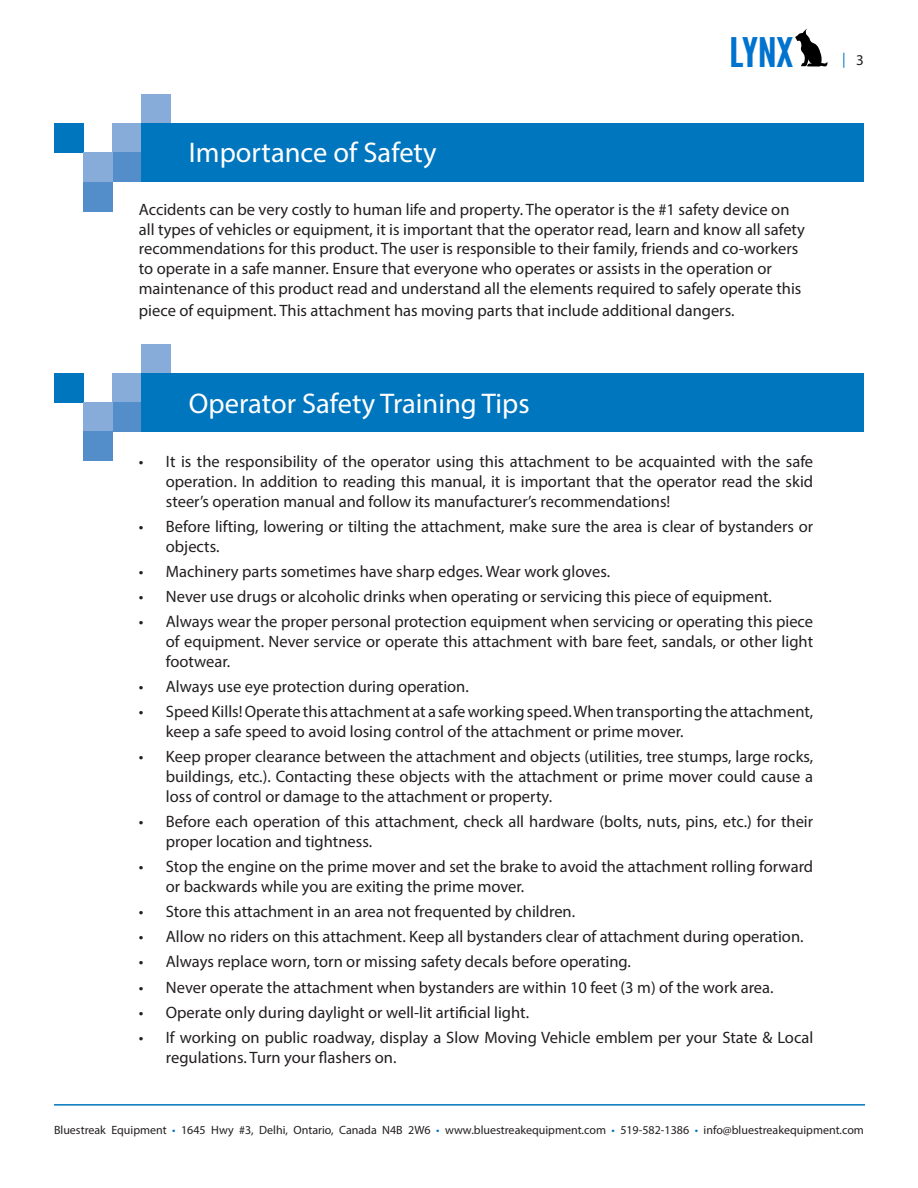
<style>
.page{position:relative;width:918px;height:1188px;background:#fff}
.page>*{position:absolute;margin:0;border:0;box-sizing:border-box;transform-origin:0 0}
.t1{font:40.65px "League Gothic";color:#0073ce;scale:1.15 1}
.t2{font:28.5px "Myriad Pro";color:#fff}
.chart_body{font:16.5px/19.8px "Myriad Pro";color:#231f20}
.t3{font:15px "Myriad Pro";color:#0076be}
.t4{font:12px "Myriad Pro";color:#231f20}
.s1{color:#231f20}
.s2{color:#0076be}
</style>
<div class="page">
<hr style="left:54px;top:1104px;width:811px;height:2px;background:#0076be">
<svg style="left:795px;top:29px;width:32px;height:38px"></svg>
<div style="left:54px;top:124px;width:29px;height:29px;background:#0076be"></div>
<div style="left:112px;top:124px;width:30px;height:29px;background:#88acd9"></div>
<div style="left:112px;top:153px;width:30px;height:29px;background:#538dca"></div>
<div style="left:83px;top:153px;width:29px;height:29px;background:#88acd9"></div>
<div style="left:83px;top:182px;width:29px;height:29px;background:#538dca"></div>
<div style="left:142px;top:94px;width:29px;height:30px;background:#88acd9"></div>
<div style="left:142px;top:124px;width:722px;height:58px;background:#0076be"></div>
<div style="left:54px;top:373px;width:29px;height:29px;background:#0076be"></div>
<div style="left:112px;top:373px;width:30px;height:29px;background:#88acd9"></div>
<div style="left:112px;top:402px;width:30px;height:29px;background:#538dca"></div>
<div style="left:83px;top:402px;width:29px;height:29px;background:#88acd9"></div>
<div style="left:83px;top:431px;width:29px;height:30px;background:#538dca"></div>
<div style="left:142px;top:344px;width:29px;height:29px;background:#88acd9"></div>
<div style="left:142px;top:373px;width:722px;height:58px;background:#0076be"></div>
<h1 class="t1" style="left:729px;top:28px;width:57px">LYNX</h1>
<p class="t2" style="left:189px;top:135px;width:249px">Importance of Safety</p>
<p class="chart_body" style="left:139px;top:199px;width:668px">Accidents can be very costly to human life and property. The operator is the #1 safety device on all types of vehicles or equipment, it is important that the operator read, learn and know all safety recommendations for this product. The user is responsible to their family, friends and co-workers to operate in a safe manner. Ensure that everyone who operates or assists in the operation or maintenance of this product read and understand all the elements required to safely operate this</p>
<p class="chart_body" style="left:139px;top:300px;width:597px">piece of equipment. This attachment has moving parts that include additional dangers.</p>
<p class="t2" style="left:189px;top:386px;width:342px">Operator Safety Training Tips</p>
<p class="chart_body" style="left:166px;top:451px;width:649px;text-align:justify;text-indent:-27px">• It is the responsibility of the operator using this attachment to be acquainted with the safe operation. In addition to reading this manual, it is important that the operator read the skid steer’s operation manual and follow its manufacturer’s recommendations!</p>
<p class="chart_body" style="left:166px;top:516px;width:649px;text-indent:-27px">• Before lifting, lowering or tilting the attachment, make sure the area is clear of bystanders or objects.</p>
<p class="chart_body" style="left:139px;top:561px;width:473px">• Machinery parts sometimes have sharp edges. Wear work gloves.</p>
<p class="chart_body" style="left:139px;top:586px;width:635px">• Never use drugs or alcoholic drinks when operating or servicing this piece of equipment.</p>
<p class="chart_body" style="left:166px;top:612px;width:649px;text-align:justify;text-indent:-27px">• Always wear the proper personal protection equipment when servicing or operating this piece of equipment. Never service or operate this attachment with bare feet, sandals, or other light footwear.</p>
<p class="chart_body" style="left:139px;top:676px;width:331px">• Always use eye protection during operation.</p>
<p class="chart_body" style="left:166px;top:702px;width:649px;text-indent:-27px">• Speed Kills! Operate this attachment at a safe working speed. When transporting the attachment, keep a safe speed to avoid losing control of the attachment or prime mover.</p>
<p class="chart_body" style="left:166px;top:747px;width:649px;text-align:justify;text-indent:-27px">• Keep proper clearance between the attachment and objects (utilities, tree stumps, large rocks, buildings, etc.). Contacting these objects with the attachment or prime mover could cause a loss of control or damage to the attachment or property.</p>
<p class="chart_body" style="left:166px;top:811px;width:649px;text-indent:-27px">• Before each operation of this attachment, check all hardware (bolts, nuts, pins, etc.) for their proper location and tightness.</p>
<p class="chart_body" style="left:166px;top:856px;width:649px;text-indent:-27px">• Stop the engine on the prime mover and set the brake to avoid the attachment rolling forward or backwards while you are exiting the prime mover.</p>
<p class="chart_body" style="left:139px;top:901px;width:438px">• Store this attachment in an area not frequented by children.</p>
<p class="chart_body" style="left:139px;top:927px;width:666px">• Allow no riders on this attachment. Keep all bystanders clear of attachment during operation.</p>
<p class="chart_body" style="left:139px;top:952px;width:493px">• Always replace worn, torn or missing safety decals before operating.</p>
<p class="chart_body" style="left:139px;top:977px;width:636px">• Never operate the attachment when bystanders are within 10 feet (3 m) of the work area.</p>
<p class="chart_body" style="left:139px;top:1002px;width:392px">• Operate only during daylight or well-lit artificial light.</p>
<p class="chart_body" style="left:166px;top:1027px;width:649px;text-indent:-27px">• If working on public roadway, display a Slow Moving Vehicle emblem per your State &amp; Local regulations. Turn your flashers on.</p>
<p class="t3" style="left:842px;top:49px;width:23px">| <span class="s1">3</span></p>
<p class="t4" style="left:54px;top:1123px;width:811px">Bluestreak Equipment <span class="s2">•</span> 1645 Hwy #3, Delhi, Ontario, Canada N4B 2W6 <span class="s2">•</span> www.bluestreakequipment.com <span class="s2">•</span> 519-582-1386 <span class="s2">•</span> info@bluestreakequipment.com</p>
</div>
